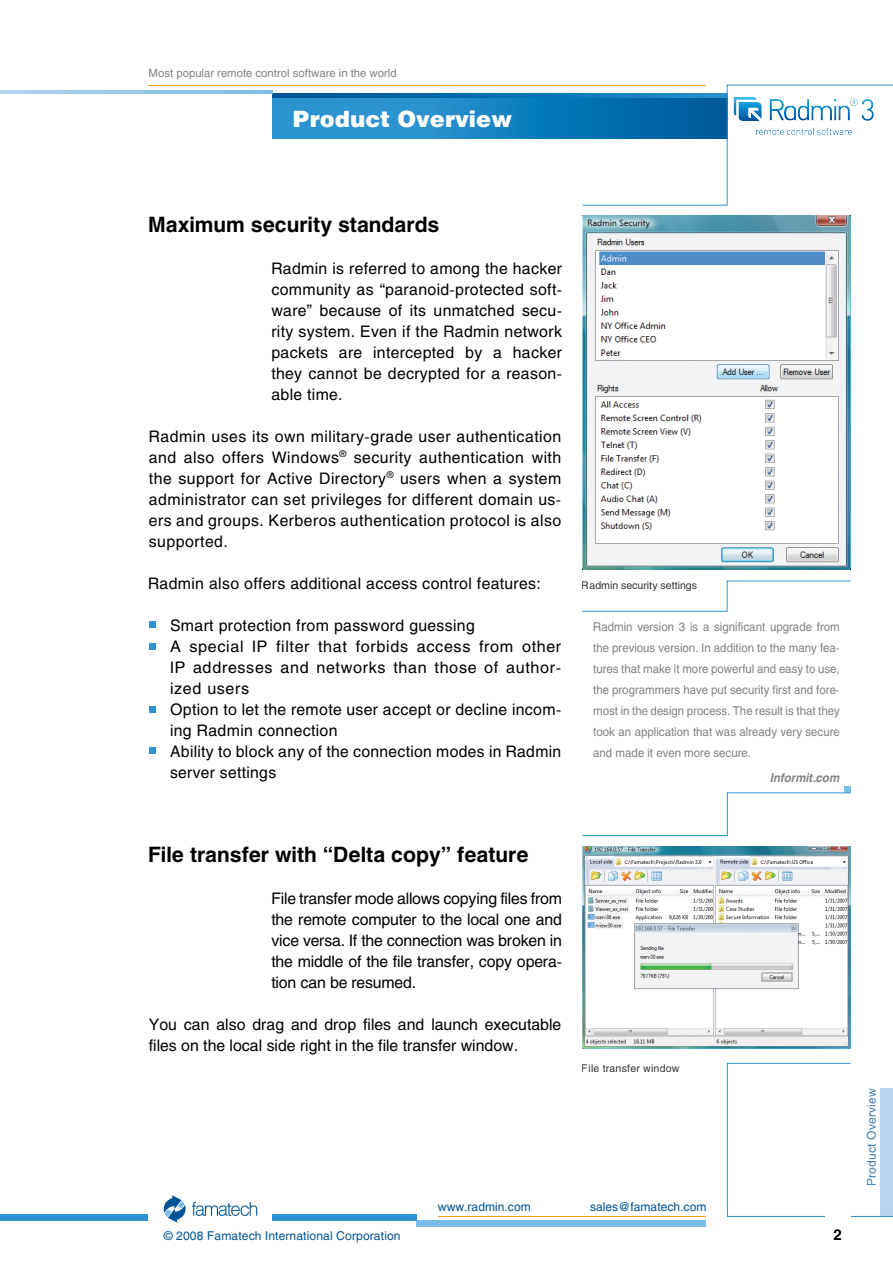
<style>
.page{position:relative;width:893px;height:1263px;background:#fff}
.page>*{position:absolute;margin:0;border:0;box-sizing:border-box;transform-origin:0 0}
.t1{font:900 22.5px "Helios";color:#fff}
.t2{font:700 21px "Helios";color:#000}
.t3{font:15.75px/21px "Helios";letter-spacing:.02em;color:#000;text-align:justify}
.t4{font:15.75px/21px "Helios";color:#000}
.t5{font:700 15px "Helios";color:#000}
.t6{font:12px/21px "Helios";color:#808285;text-align:justify;scale:.95 1}
.t7{font:12px "Helios";letter-spacing:.01em;color:#005496}
.t8{font:italic 700 12px "Helios";color:#808285;scale:.95 1}
.t9{font:11.25px "Helios";color:#808285}
.t10{font:10.5px "Helios";letter-spacing:.01em;color:#000}
</style>
<div class="page">
<div style="left:417px;top:1220px;width:289px;height:7px;background:#79bde8"></div>
<div style="left:0;top:1214px;width:417px;height:6px;background:#2c93d1"></div>
<hr style="left:438px;top:1216px;width:268px;height:1px;background:#f5a01a">
<div style="left:149px;top:1206px;width:123px;height:31px;background:#fff"></div>
<svg style="left:192px;top:1202px;width:65px;height:14px"></svg>
<svg style="left:164px;top:1195px;width:22px;height:27px"></svg>
<svg style="left:272px;top:98px;width:310px;height:40px;background:#1f8ac8"></svg>
<svg style="left:272px;top:94px;width:310px;height:4px"></svg>
<svg style="left:582px;top:85px;width:311px;height:121px"></svg>
<hr style="left:149px;top:85px;width:557px;height:1px;background:#f5a01a">
<svg style="left:0;top:90px;width:272px;height:4px"></svg>
<img style="left:734px;top:96px;width:140px;height:39px">
<div style="left:844px;top:786px;width:6px;height:7px;background:#79bde8"></div>
<svg style="left:582px;top:792px;width:269px;height:44px"></svg>
<img style="left:583px;top:216px;width:267px;height:353px">
<svg style="left:149px;top:621px;width:6px;height:6px"></svg>
<svg style="left:149px;top:643px;width:6px;height:6px"></svg>
<svg style="left:149px;top:706px;width:6px;height:6px"></svg>
<svg style="left:149px;top:748px;width:6px;height:6px"></svg>
<img style="left:583px;top:846px;width:267px;height:203px">
<svg style="left:582px;top:580px;width:269px;height:32px"></svg>
<svg style="left:727px;top:1063px;width:166px;height:154px"></svg>
<div style="left:825px;top:1213px;width:25px;height:6px;background:#fff"></div>
<p class="t9" style="left:149px;top:66px;width:250px">Most popular remote control software in the world</p>
<h1 class="t1" style="left:293px;top:104px;width:221px">Product Overview</h1>
<h2 class="t2" style="left:148px;top:212px;width:293px">Maximum security standards</h2>
<p class="t3" style="left:271px;top:257px;width:292px">Radmin is referred to among the hacker community as “paranoid-protected soft&shy;ware” because of its unmatched secu&shy;rity system. Even if the Radmin network packets are intercepted by a hacker they cannot be decrypted for a reason&shy;able time.</p>
<p class="t3" style="left:149px;top:425px;width:414px">Radmin uses its own military-grade user authentication and also offers Windows<sup>®</sup> security authentication with the support for Active Directory<sup>®</sup> users when a system administrator can set privileges for different domain us&shy;ers and groups. Kerberos authentication protocol is also supported.</p>
<p class="t3" style="left:148px;top:572px;width:394px">Radmin also offers additional access control features:</p>
<p class="t3" style="left:170px;top:614px;width:393px;text-align:left">Smart protection from password guessing<br>A special IP filter that forbids access from other IP addresses and networks than those of author&shy;ized users<br>Option to let the remote user accept or decline incom&shy;ing Radmin connection<br>Ability to block any of the connection modes in Radmin server settings</p>
<p class="t10" style="left:582px;top:579px;width:117px">Radmin security settings</p>
<p class="t6" style="left:593px;top:616px;width:261px">Radmin version 3 is a significant upgrade from the previous version. In addition to the many fea&shy;tures that make it more powerful and easy to use, the programmers have put security first and fore&shy;most in the design process. The result is that they took an application that was already very secure and made it even more secure.</p>
<p class="t8" style="left:770px;top:771px;width:74px">Informit.com</p>
<h2 class="t2" style="left:148px;top:842px;width:382px">File transfer with “Delta copy” feature</h2>
<p class="t3" style="left:271px;top:887px;width:292px">File transfer mode allows copying files from the remote computer to the local one and vice versa. If the connection was broken in the middle of the file transfer, copy opera&shy;tion can be resumed.</p>
<p class="t4" style="left:149px;top:1013px;width:414px">You can also drag and drop files and launch executable files on the local side right in the file transfer window.</p>
<p class="t10" style="left:582px;top:1062px;width:99px">File transfer window</p>
<p class="t7" style="left:438px;top:1199px;width:94px">www.radmin.com</p>
<p class="t7" style="left:590px;top:1199px;width:118px">sales@famatech.com</p>
<p class="t7" style="left:164px;top:1228px;width:238px">© 2008 Famatech International Corporation</p>
<p class="t5" style="left:833px;top:1225px;width:10px">2</p>
<p class="t7" style="left:864px;top:1186px;width:99px;rotate:-90deg">Product Overview</p>
</div>
